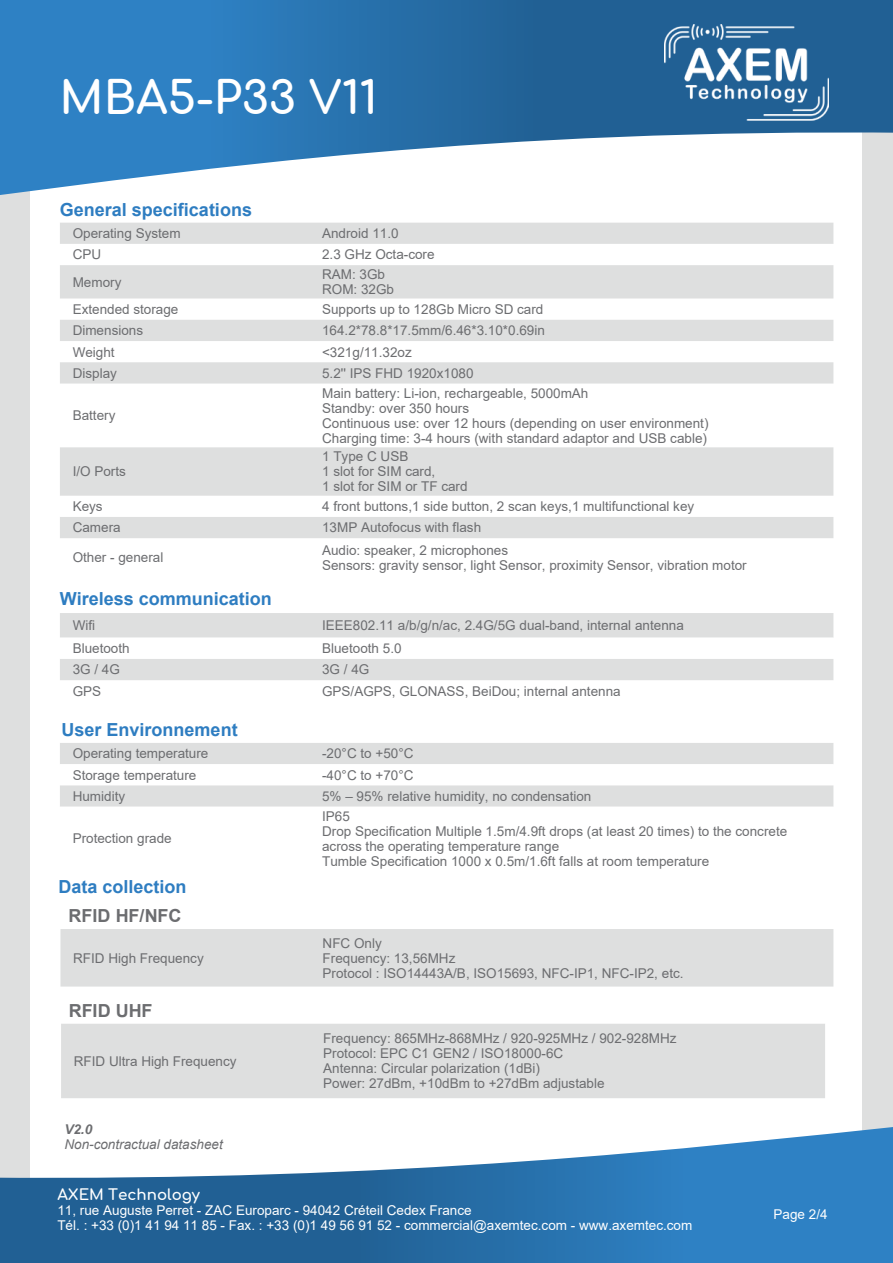
<style>
.page{position:relative;width:893px;height:1263px;background:#fff}
.page>*{position:absolute;margin:0;border:0;box-sizing:border-box;transform-origin:0 0}
.t1{font:700 45px "Comfortaa";color:#fff}
.t2{font:700 18px "Arial";color:#2e7dc1}
.t3{font:700 18px "Arial";color:#6c6d70}
.t4{font:700 15px "Comfortaa";color:#fff}
.t5{font:13.5px/15px "Arial";color:#6c6d70}
.t6{font:13.5px/15px "Arial";color:#fff}
.t7{font:italic 13.5px "Arial";color:#6c6d70}
.t8{font:italic 700 13.5px "Arial";color:#6c6d70}
</style>
<div class="page">
<div style="left:0;top:65px;width:893px;height:1198px;background:#dedfdf"></div>
<div style="left:31px;top:86px;width:831px;height:1163px;background:#fff"></div>
<svg style="left:0;top:0;width:893px;height:198px"></svg>
<svg style="left:0;top:1125px;width:893px;height:138px"></svg>
<img style="left:664px;top:25px;width:165px;height:95px">
<div style="left:60px;top:613px;width:773px;height:25px;background:#dedfdf"></div>
<div style="left:60px;top:659px;width:773px;height:21px;background:#dedfdf"></div>
<div style="left:60px;top:223px;width:773px;height:21px;background:#dedfdf"></div>
<svg style="left:60px;top:265px;width:773px;height:273px;fill:#dedfdf"></svg>
<svg style="left:60px;top:743px;width:773px;height:64px"></svg>
<div style="left:60px;top:929px;width:773px;height:57px;background:#dedfdf"></div>
<div style="left:61px;top:1024px;width:764px;height:74px;background:#dedfdf"></div>
<h1 class="t1" style="left:60px;top:57px;width:319px">MBA5-P33 V11</h1>
<h2 class="t2" style="left:60px;top:197px;width:194px">General specifications</h2>
<p class="t5" style="left:73px;top:226px;width:110px">Operating System</p>
<p class="t5" style="left:322px;top:226px;width:78px">Android 11.0</p>
<p class="t5" style="left:73px;top:247px;width:30px">CPU</p>
<p class="t5" style="left:322px;top:247px;width:114px">2.3 GHz Octa-core</p>
<p class="t5" style="left:73px;top:274px;width:50px">Memory</p>
<p class="t5" style="left:322px;top:267px;width:74px">RAM: 3Gb<br>ROM: 32Gb</p>
<p class="t5" style="left:73px;top:302px;width:107px">Extended storage</p>
<p class="t5" style="left:322px;top:302px;width:223px">Supports up to 128Gb Micro SD card</p>
<p class="t5" style="left:73px;top:323px;width:72px">Dimensions</p>
<p class="t5" style="left:322px;top:323px;width:224px">164.2*78.8*17.5mm/6.46*3.10*0.69in</p>
<p class="t5" style="left:73px;top:344px;width:44px">Weight</p>
<p class="t5" style="left:322px;top:344px;width:91px">&lt;321g/11.32oz</p>
<p class="t5" style="left:73px;top:365px;width:46px">Display</p>
<p class="t5" style="left:322px;top:365px;width:153px">5.2'' IPS FHD 1920x1080</p>
<p class="t5" style="left:73px;top:408px;width:44px">Battery</p>
<p class="t5" style="left:322px;top:385px;width:388px">Main battery: Li-ion, rechargeable, 5000mAh<br>Standby: over 350 hours<br>Continuous use: over 12 hours (depending on user environment)<br>Charging time: 3-4 hours (with standard adaptor and USB cable)</p>
<p class="t5" style="left:73px;top:464px;width:55px">I/O Ports</p>
<p class="t5" style="left:322px;top:449px;width:147px">1 Type C USB<br>1 slot for SIM card,<br>1 slot for SIM or TF card</p>
<p class="t5" style="left:73px;top:499px;width:32px">Keys</p>
<p class="t5" style="left:322px;top:499px;width:374px">4 front buttons,1 side button, 2 scan keys,1 multifunctional key</p>
<p class="t5" style="left:73px;top:520px;width:50px">Camera</p>
<p class="t5" style="left:322px;top:520px;width:161px">13MP Autofocus with flash</p>
<p class="t5" style="left:73px;top:550px;width:92px">Other - general</p>
<p class="t5" style="left:322px;top:542px;width:426px">Audio: speaker, 2 microphones<br>Sensors: gravity sensor, light Sensor, proximity Sensor, vibration motor</p>
<h2 class="t2" style="left:60px;top:586px;width:214px">Wireless communication</h2>
<p class="t5" style="left:73px;top:618px;width:24px">Wifi</p>
<p class="t5" style="left:322px;top:618px;width:363px">IEEE802.11 a/b/g/n/ac, 2.4G/5G dual-band, internal antenna</p>
<p class="t5" style="left:73px;top:641px;width:59px">Bluetooth</p>
<p class="t5" style="left:322px;top:641px;width:81px">Bluetooth 5.0</p>
<p class="t5" style="left:73px;top:662px;width:49px">3G / 4G</p>
<p class="t5" style="left:322px;top:662px;width:49px">3G / 4G</p>
<p class="t5" style="left:73px;top:683px;width:30px">GPS</p>
<p class="t5" style="left:322px;top:683px;width:300px">GPS/AGPS, GLONASS, BeiDou; internal antenna</p>
<h2 class="t2" style="left:62px;top:717px;width:178px">User Environnement</h2>
<p class="t5" style="left:73px;top:746px;width:137px">Operating temperature</p>
<p class="t5" style="left:322px;top:746px;width:93px">-20°C to +50°C</p>
<p class="t5" style="left:73px;top:767px;width:125px">Storage temperature</p>
<p class="t5" style="left:322px;top:767px;width:93px">-40°C to +70°C</p>
<p class="t5" style="left:73px;top:789px;width:54px">Humidity</p>
<p class="t5" style="left:322px;top:789px;width:271px">5% – 95% relative humidity, no condensation</p>
<p class="t5" style="left:73px;top:831px;width:101px">Protection grade</p>
<p class="t5" style="left:322px;top:808px;width:467px">IP65<br>Drop Specification Multiple 1.5m/4.9ft drops (at least 20 times) to the concrete across the operating temperature range<br>Tumble Specification 1000 x 0.5m/1.6ft falls at room temperature</p>
<h2 class="t2" style="left:58px;top:874px;width:130px">Data collection</h2>
<h2 class="t3" style="left:69px;top:902px;width:114px">RFID HF/NFC</h2>
<p class="t5" style="left:73px;top:950px;width:132px">RFID High Frequency</p>
<h2 class="t3" style="left:69px;top:998px;width:85px">RFID UHF</h2>
<p class="t5" style="left:74px;top:1053px;width:164px">RFID Ultra High Frequency</p>
<p class="t8" style="left:64px;top:1120px;width:29px">V2.0</p>
<p class="t7" style="left:64px;top:1135px;width:160px">Non-contractual datasheet</p>
<p class="t5" style="left:323px;top:935px;width:362px">NFC Only<br>Frequency: 13,56MHz<br>Protocol : ISO14443A/B, ISO15693, NFC-IP1, NFC-IP2, etc.</p>
<p class="t5" style="left:323px;top:1031px;width:355px">Frequency: 865MHz-868MHz / 920-925MHz / 902-928MHz Protocol: EPC C1 GEN2 / ISO18000-6C<br>Antenna: Circular polarization (1dBi)<br>Power: 27dBm, +10dBm to +27dBm adjustable</p>
<p class="t4" style="left:57px;top:1181px;width:144px">AXEM Technology</p>
<p class="t6" style="left:57px;top:1203px;width:636px">11, rue Auguste Perret - ZAC Europarc - 94042 Créteil Cedex France<br>Tél. : +33 (0)1 41 94 11 85 - Fax. : +33 (0)1 49 56 91 52 - commercial@axemtec.com - www.axemtec.com</p>
<p class="t6" style="left:774px;top:1206px;width:56px">Page 2/4</p>
</div>
